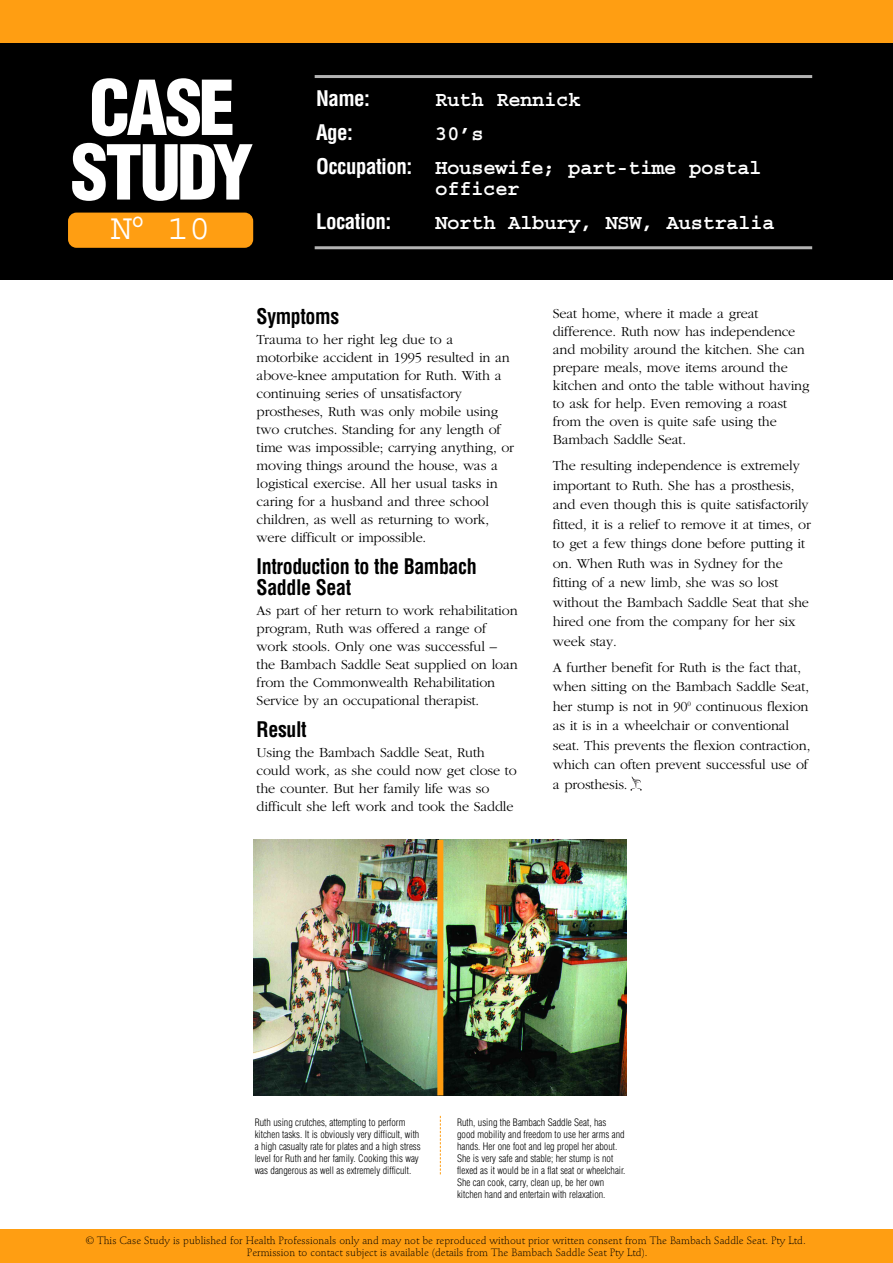
<style>
.page{position:relative;width:893px;height:1263px;background:#fff}
.page>*{position:absolute;margin:0;border:0;box-sizing:border-box;transform-origin:0 0}
.t1{font:900 condensed 73.8px/64.5px "Helvetica";letter-spacing:-.05em;color:#fff}
.t2{font:36px "Courier";color:#fff}
.t3{font:700 21px/33.8px "Courier";letter-spacing:-.03em;color:#fff}
.t4{font:700 condensed 21px/21px "Helvetica";letter-spacing:-.02em;color:#000;scale:.95 1}
.t5{font:700 condensed 21px "Helvetica";letter-spacing:-.025em;color:#fff}
.t6{font:300 14.25px/18px "Garamond";letter-spacing:-.01em;color:#000}
.t7{font:300 10.5px/12px "Stempel Schneidler";color:#000;text-align:center}
.t8{font:300 condensed 10.05px/12px "Helvetica";color:#000}
.s1{font-family:"Helvetica";font-stretch:condensed}
</style>
<div class="page">
<div style="left:0;top:1229px;width:893px;height:34px;background:#ff9e12"></div>
<div style="left:0;top:43px;width:893px;height:237px;background:#000"></div>
<div style="left:68px;top:213px;width:185px;height:35px;background:#ff9e12;border-radius:9px"></div>
<div style="left:0;top:0;width:893px;height:43px;background:#ff9e12"></div>
<img style="left:253px;top:840px;width:184px;height:255px">
<img style="left:443px;top:840px;width:184px;height:255px">
<div style="left:437px;top:840px;width:6px;height:255px;background:#ff9e12"></div>
<svg style="left:630px;top:777px;width:12px;height:14px"></svg>
<svg style="left:440px;top:1116px;width:1px;height:58px"></svg>
<hr style="left:315px;top:75px;width:497px;height:3px;background:#b3b3b3">
<hr style="left:315px;top:246px;width:497px;height:3px;background:#b3b3b3">
<h1 class="t1" style="left:71px;top:77px;width:184px">CASE<br>STUDY</h1>
<h2 class="t2" style="left:111px;top:210px;width:101px">N<sup>O</sup> 10</h2>
<h3 class="t5" style="left:316px;top:87px;width:55px">Name:</h3>
<h3 class="t3" style="left:435px;top:85px;width:147px">Ruth Rennick</h3>
<h3 class="t5" style="left:316px;top:120px;width:38px">Age:</h3>
<h3 class="t3" style="left:316px;top:119px;width:447px;text-indent:119px">30’s<br><span class="s1">Occupation:</span> Housewife; part-time postal</h3>
<h3 class="t3" style="left:435px;top:173px;width:86px">officer</h3>
<h3 class="t5" style="left:316px;top:209px;width:77px">Location:</h3>
<h3 class="t3" style="left:435px;top:207px;width:341px">North Albury, NSW, Australia</h3>
<h3 class="t4" style="left:257px;top:306px;width:88px">Symptoms</h3>
<p class="t6" style="left:257px;top:330px;width:259px">Trauma to her right leg due to a motorbike accident in 1995 resulted in an above-knee amputation for Ruth. With a continuing series of unsatisfactory prostheses, Ruth was only mobile using two crutches. Standing for any length of time was impossible; carrying anything, or moving things around the house, was a logistical exercise. All her usual tasks in caring for a husband and three school children, as well as returning to work, were difficult or impossible.</p>
<h3 class="t4" style="left:257px;top:556px;width:233px">Introduction to the Bambach<br>Saddle Seat</h3>
<p class="t6" style="left:257px;top:601px;width:263px">As part of her return to work rehabilitation program, Ruth was offered a range of work stools. Only one was successful – the Bambach Saddle Seat supplied on loan from the Commonwealth Rehabilitation Service by an occupational therapist.</p>
<h3 class="t4" style="left:257px;top:719px;width:54px">Result</h3>
<p class="t6" style="left:257px;top:743px;width:262px">Using the Bambach Saddle Seat, Ruth could work, as she could now get close to the counter. But her family life was so difficult she left work and took the Saddle</p>
<p class="t6" style="left:553px;top:304px;width:258px">Seat home, where it made a great difference. Ruth now has independence and mobility around the kitchen. She can prepare meals, move items around the kitchen and onto the table without having to ask for help. Even removing a roast from the oven is quite safe using the Bambach Saddle Seat.</p>
<p class="t6" style="left:553px;top:455px;width:260px;line-height:19.5px">The resulting independence is extremely important to Ruth. She has a prosthesis, and even though this is quite satisfactorily fitted, it is a relief to remove it at times, or to get a few things done before putting it on. When Ruth was in Sydney for the fitting of a new limb, she was so lost without the Bambach Saddle Seat that she hired one from the company for her six week stay.</p>
<p class="t6" style="left:553px;top:657px;width:259px;line-height:19.5px">A further benefit for Ruth is the fact that, when sitting on the Bambach Saddle Seat, her stump is not in 90<sup>0</sup> continuous flexion as it is in a wheelchair or conventional seat. This prevents the flexion contraction, which can often prevent successful use of a prosthesis.</p>
<p class="t8" style="left:255px;top:1116px;width:168px">Ruth using crutches, attempting to perform kitchen tasks. It is obviously very difficult, with a high casualty rate for plates and a high stress level for Ruth and her family. Cooking this way was dangerous as well as extremely difficult.</p>
<p class="t8" style="left:457px;top:1116px;width:170px">Ruth, using the Bambach Saddle Seat, has good mobility and freedom to use her arms and hands. Her one foot and leg propel her about.<br>She is very safe and stable; her stump is not flexed as it would be in a flat seat or wheelchair.<br>She can cook, carry, clean up, be her own kitchen hand and entertain with relaxation.</p>
<p class="t7" style="left:86px;top:1235px;width:721px">© This Case Study is published for Health Professionals only and may not be reproduced without prior written consent from The Bambach Saddle Seat. Pty Ltd.<br>Permission to contact subject is available (details from The Bambach Saddle Seat Pty Ltd).</p>
</div>
